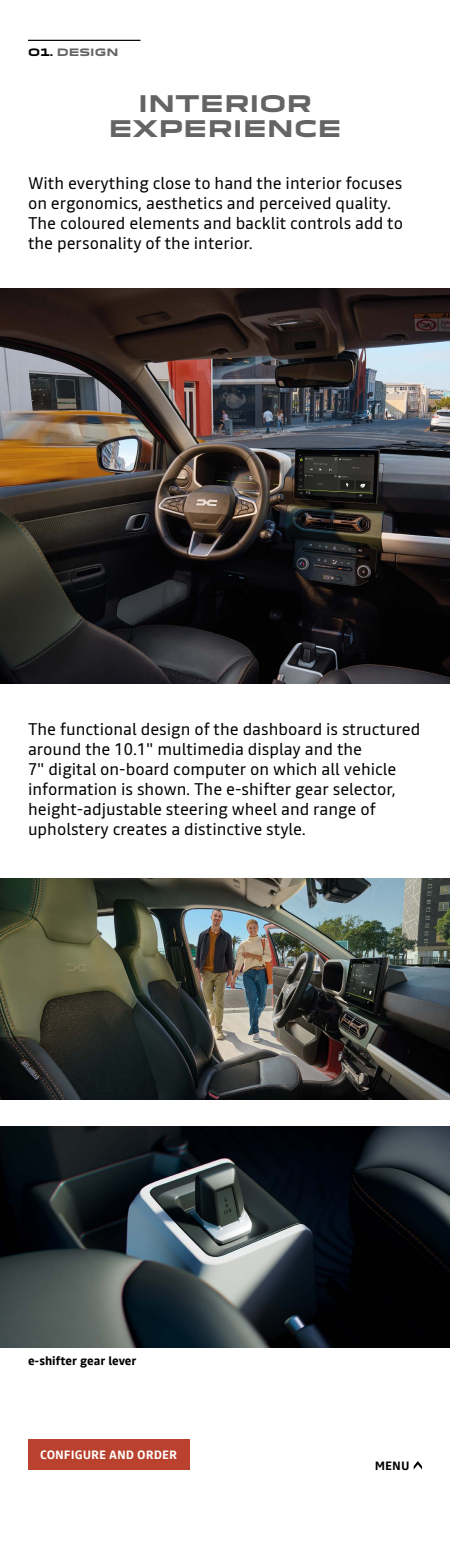
<style>
.page{position:relative;width:450px;height:1550px;background:#fff}
.page>*{position:absolute;margin:0;border:0;box-sizing:border-box;transform-origin:0 0}
.t1{font:700 22.4px/24.4px "Dacia Block Extended";color:#646464;text-align:center}
.t2{font:16.8px/20px "Read";color:#000}
.t3{font:700 12px "Read";color:#000}
.t4{font:700 12px "Read";color:#fff}
.t5{font:700 10px "Dacia Block Extended";color:#646464}
.s1{color:#000}
</style>
<div class="page">
<img style="left:0;top:1126px;width:450px;height:222px">
<img style="left:0;top:879px;width:450px;height:221px">
<img style="left:0;top:289px;width:450px;height:395px">
<hr style="left:28px;top:40px;width:112px;height:1px;background:#000">
<svg style="left:414px;top:1461px;width:8px;height:9px"></svg>
<div style="left:28px;top:1439px;width:161px;height:31px;background:#b9412d"></div>
<p class="t5" style="left:28px;top:46px;width:92px"><span class="s1">O1.</span> DESIGN</p>
<h1 class="t1" style="left:108px;top:93px;width:235px">INTERIOR<br>EXPERIENCE</h1>
<p class="t2" style="left:28px;top:173px;width:377px">With everything close to hand the interior focuses on ergonomics, aesthetics and perceived quality.<br>The coloured elements and backlit controls add to the personality of the interior.</p>
<p class="t2" style="left:28px;top:719px;width:394px">The functional design of the dashboard is structured around the 10.1" multimedia display and the<br>7" digital on-board computer on which all vehicle information is shown. The e-shifter gear selector, height-adjustable steering wheel and range of upholstery creates a distinctive style.</p>
<p class="t3" style="left:28px;top:1352px;width:110px">e-shifter gear lever</p>
<p class="t4" style="left:40px;top:1446px;width:139px">CONFIGURE AND ORDER</p>
<p class="t3" style="left:375px;top:1457px;width:36px">MENU</p>
</div>
